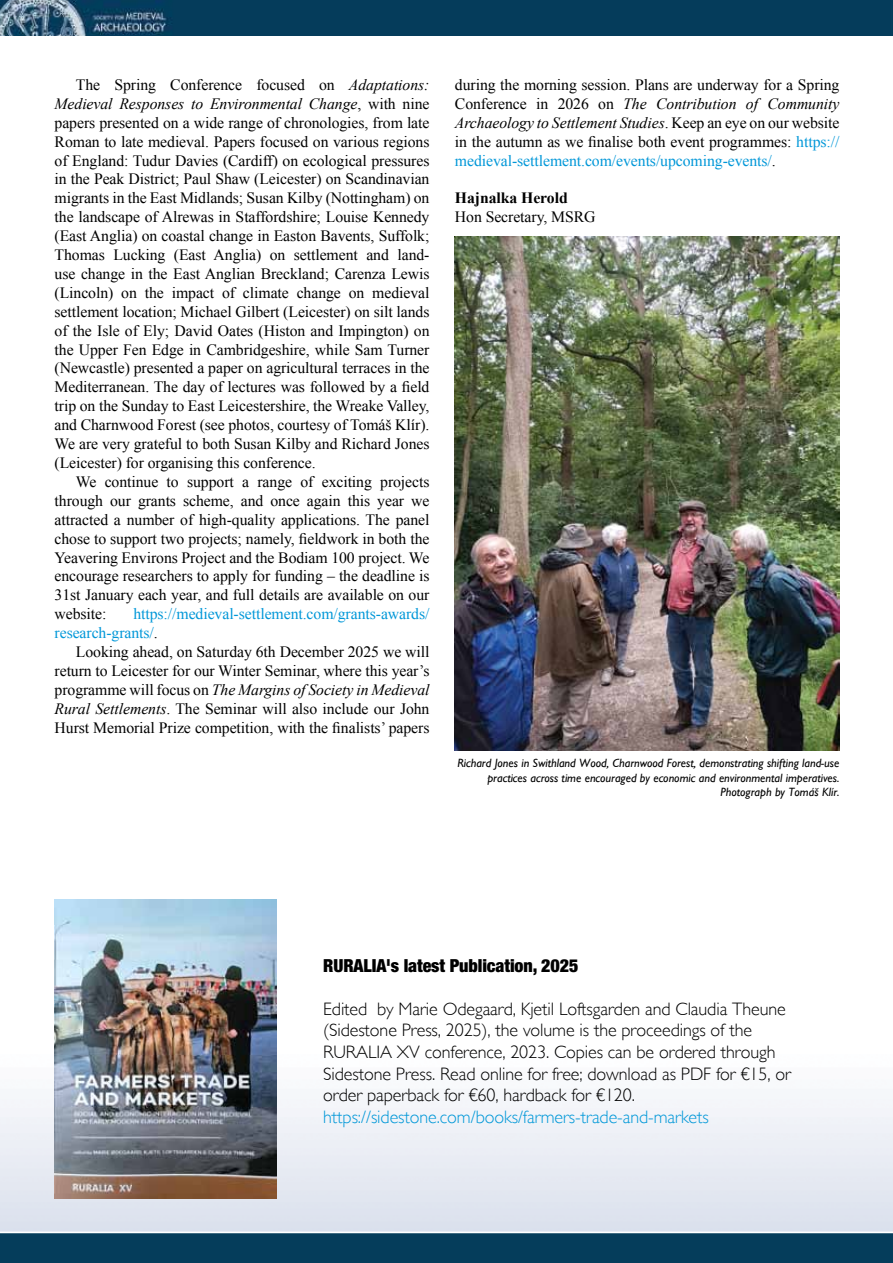
<style>
.page{position:relative;width:893px;height:1263px;background:#fff}
.page>*{position:absolute;margin:0;border:0;box-sizing:border-box;transform-origin:0 0}
.t1{font:300 18px/21.6px "Gill Sans";letter-spacing:-.005em;color:#000}
.t2{font:300 18px "Gill Sans";letter-spacing:-.005em;color:#0097d8}
.t3{font:900 condensed 18px "Helvetica Neue";letter-spacing:-.005em;color:#000}
.t4{font:15.75px/18.9px "Times New Roman";letter-spacing:-.005em;color:#000;text-align:justify}
.t5{font:15.75px/18.9px "Times New Roman";letter-spacing:-.005em;color:#0097d8}
.t6{font:700 15.75px "Times New Roman";letter-spacing:-.005em;color:#000}
.t7{font:italic 12px/14.4px "Gill Sans";color:#000;text-align:right}
.s1{font-style:italic}
.s2{color:#000}
.s3{color:#0097d8}
</style>
<div class="page">
<img style="left:0;top:1008px;width:893px;height:224px">
<img style="left:455px;top:236px;width:384px;height:514px">
<img style="left:55px;top:900px;width:222px;height:298px">
<img style="left:0;top:0;width:892px;height:36px">
<hr style="left:892px;top:0;width:1px;height:36px;background:#053d5b">
<div style="left:0;top:1233px;width:893px;height:30px;background:#053d5b"></div>
<p class="t4" style="left:55px;top:75px;width:376px;text-indent:21px">The Spring Conference focused on <span class="s1">Adaptations:<br>Medieval Responses to Environmental Change</span>, with nine papers presented on a wide range of chronologies, from late Roman to late medieval. Papers focused on various regions of England: Tudur Davies (Cardiff) on ecological pressures in the Peak District; Paul Shaw (Leicester) on Scandinavian migrants in the East Midlands; Susan Kilby (Nottingham) on the landscape of Alrewas in Staffordshire; Louise Kennedy (East Anglia) on coastal change in Easton Bavents, Suffolk; Thomas Lucking (East Anglia) on settlement and land&shy;use change in the East Anglian Breckland; Carenza Lewis (Lincoln) on the impact of climate change on medieval settlement location; Michael Gilbert (Leicester) on silt lands of the Isle of Ely; David Oates (Histon and Impington) on the Upper Fen Edge in Cambridgeshire, while Sam Turner (Newcastle) presented a paper on agricultural terraces in the Mediterranean. The day of lectures was followed by a field trip on the Sunday to East Leicestershire, the Wreake Valley, and Charnwood Forest (see photos, courtesy of Tomáš Klír).<br>We are very grateful to both Susan Kilby and Richard Jones (Leicester) for organising this conference.</p>
<p class="t4" style="left:55px;top:472px;width:376px;text-indent:21px">We continue to support a range of exciting projects through our grants scheme, and once again this year we attracted a number of high-quality applications. The panel chose to support two projects; namely, fieldwork in both the Yeavering Environs Project and the Bodiam 100 project. We encourage researchers to apply for funding – the deadline is 31st January each year, and full details are available on our website:</p>
<p class="t5" style="left:55px;top:604px;width:376px;text-indent:79px">https://medieval-settlement.com/grants-awards/ research-grants/<span class="s2">.</span></p>
<p class="t4" style="left:55px;top:642px;width:376px;text-indent:21px">Looking ahead, on Saturday 6th December 2025 we will return to Leicester for our Winter Seminar, where this year’s programme will focus on <span class="s1">The Margins of Society in Medieval Rural Settlements</span>. The Seminar will also include our John Hurst Memorial Prize competition, with the finalists’ papers</p>
<p class="t4" style="left:455px;top:75px;width:386px">during the morning session. Plans are underway for a Spring Conference in 2026 on <span class="s1">The Contribution of Community Archaeology to Settlement Studies</span>. Keep an eye on our website in the autumn as we finalise both event programmes: <span class="s3">https:// medieval-settlement.com/events/upcoming-events/</span>.</p>
<p class="t6" style="left:455px;top:187px;width:114px">Hajnalka Herold</p>
<p class="t4" style="left:455px;top:207px;width:142px">Hon Secretary, MSRG</p>
<p class="t7" style="left:457px;top:756px;width:383px">Richard Jones in Swithland Wood, Charnwood Forest, demonstrating shifting land-use practices across time encouraged by economic and environmental imperatives.<br>Photograph by Tomáš Klír.</p>
<p class="t3" style="left:323px;top:954px;width:257px">RURALIA's latest Publication, 2025</p>
<p class="t1" style="left:323px;top:998px;width:469px">Edited by Marie Odegaard, Kjetil Loftsgarden and Claudia Theune (Sidestone Press, 2025), the volume is the proceedings of the RURALIA XV conference, 2023. Copies can be ordered through Sidestone Press. Read online for free; download as PDF for €15, or order paperback for €60, hardback for €120.</p>
<p class="t2" style="left:323px;top:1106px;width:387px">https://sidestone.com/books/farmers-trade-and-markets</p>
</div>
